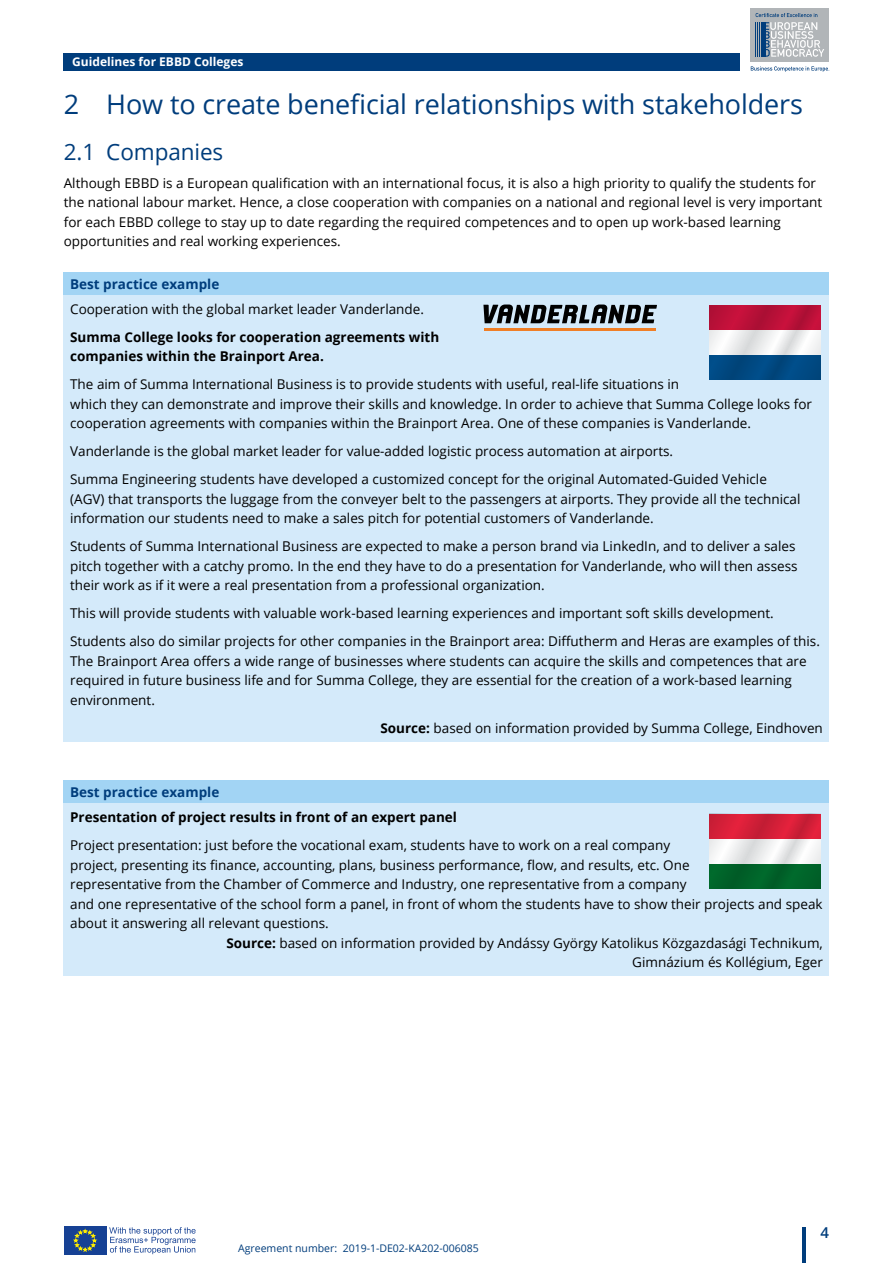
<style>
.page{position:relative;width:893px;height:1263px;background:#fff}
.page>*{position:absolute;margin:0;border:0;box-sizing:border-box;transform-origin:0 0}
.Headline{font:27px "Open Sans";letter-spacing:-.005em;color:#003d7c}
.Headline-2{font:22.5px "Open Sans";letter-spacing:-.005em;color:#003d7c}
.t1{font:600 15px "Open Sans";color:#003d7c}
.BBE_9_13plus{font:13.5px/19.5px "Open Sans";color:#000}
.Basic_9_13{font:13.5px/19.5px "Open Sans";color:#000}
.BBE_9_13plus-2{font:700 13.5px/19.5px "Open Sans";color:#000}
.Basic_9_13-2{font:700 13.5px "Open Sans";color:#003d7c}
.t2{font:700 12px "Open Sans";color:#fff}
.t3{font:10.5px "Open Sans";color:#003d7c}
.s1{font-weight:700}
</style>
<div class="page">
<hr style="left:802px;top:1228px;width:3px;height:35px;background:#003d7c">
<div style="left:751px;top:8px;width:78px;height:54px;background:#b1b5b8"></div>
<div style="left:64px;top:272px;width:765px;height:23px;background:#a2d4f4"></div>
<div style="left:64px;top:295px;width:765px;height:446px;background:#d4eafa"></div>
<div style="left:64px;top:780px;width:765px;height:24px;background:#a2d4f4"></div>
<div style="left:64px;top:804px;width:765px;height:172px;background:#d4eafa"></div>
<hr style="left:485px;top:328px;width:171px;height:3px;background:#ef7e26">
<svg style="left:483px;top:304px;width:174px;height:19px"></svg>
<svg style="left:709px;top:305px;width:112px;height:75px;background:#8d6d8d"></svg>
<svg style="left:709px;top:814px;width:112px;height:74px;background:#987b71"></svg>
<div style="left:64px;top:53px;width:676px;height:17px;background:#003d7c"></div>
<svg style="left:756px;top:13px;width:68px;height:44px"></svg>
<hr style="left:762px;top:22px;width:1px;height:35px;background:#003d7c">
<hr style="left:761px;top:22px;width:1px;height:35px;background:#003d7c">
<hr style="left:759px;top:22px;width:1px;height:35px;background:#003d7c">
<hr style="left:757px;top:22px;width:1px;height:35px;background:#003d7c">
<hr style="left:756px;top:22px;width:1px;height:35px;background:#003d7c">
<hr style="left:764px;top:22px;width:1px;height:35px;background:#003d7c">
<svg style="left:751px;top:66px;width:78px;height:6px"></svg>
<div style="left:64px;top:1226px;width:43px;height:29px;background:#164194"></div>
<svg style="left:74px;top:1229px;width:22px;height:22px"></svg>
<svg style="left:109px;top:1227px;width:87px;height:27px"></svg>
<p class="t2" style="left:72px;top:53px;width:173px">Guidelines for EBBD Colleges</p>
<p class="Headline" style="left:64px;top:86px;width:741px">2 How to create beneficial relationships with stakeholders</p>
<p class="Headline-2" style="left:64px;top:136px;width:161px">2.1 Companies</p>
<p class="Basic_9_13" style="left:64px;top:173px;width:760px">Although EBBD is a European qualification with an international focus, it is also a high priority to qualify the students for the national labour market. Hence, a close cooperation with companies on a national and regional level is very important for each EBBD college to stay up to date regarding the required competences and to open up work-based learning opportunities and real working experiences.</p>
<p class="Basic_9_13-2" style="left:70px;top:274px;width:151px">Best practice example</p>
<p class="BBE_9_13plus" style="left:70px;top:299px;width:353px">Cooperation with the global market leader Vanderlande.</p>
<p class="BBE_9_13plus-2" style="left:70px;top:327px;width:371px">Summa College looks for cooperation agreements with companies within the Brainport Area.</p>
<p class="BBE_9_13plus" style="left:70px;top:374px;width:743px">The aim of Summa International Business is to provide students with useful, real-life situations in<br>which they can demonstrate and improve their skills and knowledge. In order to achieve that Summa College looks for cooperation agreements with companies within the Brainport Area. One of these companies is Vanderlande.</p>
<p class="BBE_9_13plus" style="left:70px;top:441px;width:602px">Vanderlande is the global market leader for value-added logistic process automation at airports.</p>
<p class="BBE_9_13plus" style="left:70px;top:469px;width:732px">Summa Engineering students have developed a customized concept for the original Automated-Guided Vehicle (AGV) that transports the luggage from the conveyer belt to the passengers at airports. They provide all the technical information our students need to make a sales pitch for potential customers of Vanderlande.</p>
<p class="BBE_9_13plus" style="left:70px;top:536px;width:729px">Students of Summa International Business are expected to make a person brand via LinkedIn, and to deliver a sales pitch together with a catchy promo. In the end they have to do a presentation for Vanderlande, who will then assess their work as if it were a real presentation from a professional organization.</p>
<p class="BBE_9_13plus" style="left:70px;top:603px;width:703px">This will provide students with valuable work-based learning experiences and important soft skills development.</p>
<p class="BBE_9_13plus" style="left:70px;top:631px;width:749px">Students also do similar projects for other companies in the Brainport area: Diffutherm and Heras are examples of this.<br>The Brainport Area offers a wide range of businesses where students can acquire the skills and competences that are required in future business life and for Summa College, they are essential for the creation of a work-based learning environment.</p>
<p class="Basic_9_13" style="left:380px;top:718px;width:444px"><span class="s1">Source:</span> based on information provided by Summa College, Eindhoven</p>
<p class="Basic_9_13-2" style="left:70px;top:783px;width:151px">Best practice example</p>
<p class="BBE_9_13plus-2" style="left:70px;top:807px;width:388px">Presentation of project results in front of an expert panel</p>
<p class="Basic_9_13" style="left:70px;top:835px;width:754px">Project presentation: just before the vocational exam, students have to work on a real company<br>project, presenting its finance, accounting, plans, business performance, flow, and results, etc. One<br>representative from the Chamber of Commerce and Industry, one representative from a company<br>and one representative of the school form a panel, in front of whom the students have to show their projects and speak about it answering all relevant questions.</p>
<p class="Basic_9_13" style="left:226px;top:933px;width:598px;text-align:right"><span class="s1">Source:</span> based on information provided by Andássy György Katolikus Közgazdasági Technikum,<br>Gimnázium és Kollégium, Eger</p>
<p class="t3" style="left:238px;top:1241px;width:242px">Agreement number: 2019-1-DE02-KA202-006085</p>
<p class="t1" style="left:821px;top:1222px;width:10px">4</p>
</div>
